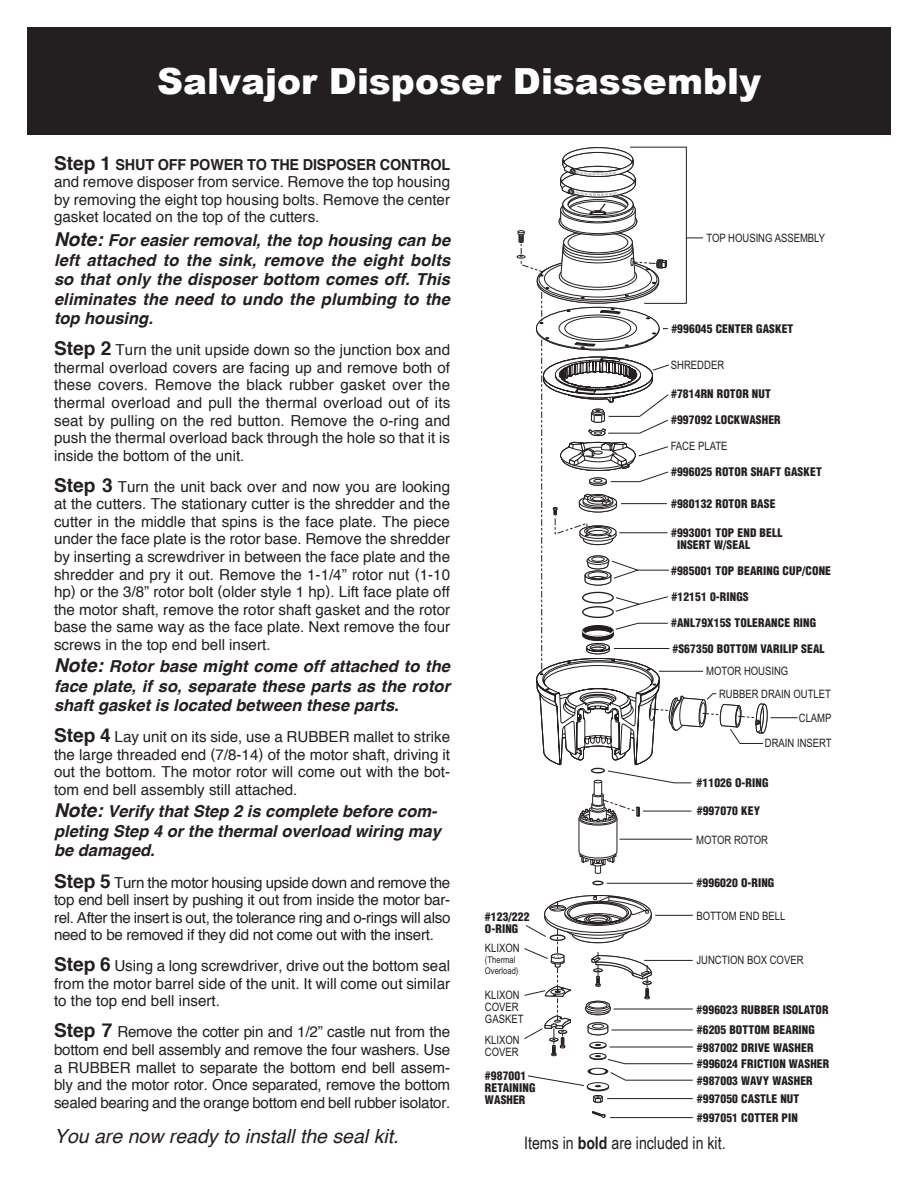
<style>
.page{position:relative;width:918px;height:1188px;background:#fff}
.page>*{position:absolute;margin:0;border:0;box-sizing:border-box;transform-origin:0 0}
.t1{font:900 36px "Arial";color:#fff}
.t2{font:italic 19.5px "Helvetica";color:#231f20}
.t3{font:17.25px "Arial Narrow";color:#231f20}
.t4{font:italic 700 16.5px/19.5px "Helvetica";color:#231f20}
.t5{font:15.15px/17.5px "Helvetica";color:#231f20;text-align:justify}
.t6{font:900 condensed 11.55px/12px "Helvetica";letter-spacing:.01em;color:#231f20}
.t7{font:11.55px/12px "Arial Narrow";color:#231f20}
.t8{font:9.3px/10.6px "Arial Narrow";color:#231f20}
.s1{font-weight:700;font-size:19.2px}
.s2{font-weight:700}
.s3{font-size:19.2px}
</style>
<div class="page">
<div style="left:27px;top:27px;width:864px;height:108px;background:#231f20"></div>
<svg style="left:524px;top:147px;width:274px;height:971px"></svg>
<p class="t1" style="left:157px;top:55px;width:605px">Salvajor Disposer Disassembly</p>
<p class="t5" style="left:54px;top:156px;width:398px"><span class="s1">Step 1</span> <span class="s2">SHUT OFF POWER TO THE DISPOSER CONTROL </span>and remove disposer from service. Remove the top housing by removing the eight top housing bolts. Remove the center gasket located on the top of the cutters.</p>
<p class="t4" style="left:54px;top:231px;width:398px"><span class="s3">Note:</span> For easier removal, the top housing can be</p>
<p class="t4" style="left:54px;top:250px;width:398px">left attached to the sink, remove the eight bolts so that only the disposer bottom comes off. This</p>
<p class="t4" style="left:54px;top:289px;width:398px">eliminates the need to undo the plumbing to the top housing.</p>
<p class="t5" style="left:54px;top:342px;width:398px"><span class="s1">Step 2</span> Turn the unit upside down so the junction box and thermal overload covers are facing up and remove both of these covers. Remove the black rubber gasket over the thermal overload and pull the thermal overload out of its seat by pulling on the red button. Remove the o-ring and push the thermal overload back through the hole so that it is inside the bottom of the unit.</p>
<p class="t5" style="left:54px;top:478px;width:398px"><span class="s1">Step 3</span> Turn the unit back over and now you are looking at the cutters. The stationary cutter is the shredder and the cutter in the middle that spins is the face plate. The piece under the face plate is the rotor base. Remove the shredder by inserting a screwdriver in between the face plate and the shredder and pry it out. Remove the 1-1/4” rotor nut (1-10 hp) or the 3/8” rotor bolt (older style 1 hp). Lift face plate off the motor shaft, remove the rotor shaft gasket and the rotor base the same way as the face plate. Next remove the four screws in the top end bell insert.</p>
<p class="t4" style="left:54px;top:657px;width:398px"><span class="s3">Note:</span> Rotor base might come off attached to the</p>
<p class="t4" style="left:54px;top:676px;width:398px">face plate, if so, separate these parts as the rotor shaft gasket is located between these parts.</p>
<p class="t5" style="left:54px;top:729px;width:398px"><span class="s1">Step 4</span> Lay unit on its side, use a RUBBER mallet to strike the large threaded end (7/8-14) of the motor shaft, driving it out the bottom. The motor rotor will come out with the bot&shy;tom end bell assembly still attached.</p>
<p class="t4" style="left:54px;top:802px;width:385px"><span class="s3">Note:</span> Verify that Step 2 is complete before com-</p>
<p class="t4" style="left:54px;top:821px;width:388px">pleting Step 4 or the thermal overload wiring may</p>
<p class="t4" style="left:54px;top:841px;width:102px">be damaged.</p>
<p class="t5" style="left:54px;top:874px;width:398px"><span class="s1">Step 5</span> Turn the motor housing upside down and remove the top end bell insert by pushing it out from inside the motor bar&shy;rel. After the insert is out, the tolerance ring and o-rings will also need to be removed if they did not come out with the insert.</p>
<p class="t5" style="left:54px;top:958px;width:398px"><span class="s1">Step 6</span> Using a long screwdriver, drive out the bottom seal from the motor barrel side of the unit. It will come out similar to the top end bell insert.</p>
<p class="t5" style="left:54px;top:1024px;width:398px"><span class="s1">Step 7</span> Remove the cotter pin and 1/2” castle nut from the bottom end bell assembly and remove the four washers. Use a RUBBER mallet to separate the bottom end bell assem&shy;bly and the motor rotor. Once separated, remove the bottom sealed bearing and the orange bottom end bell rubber isolator.</p>
<p class="t2" style="left:54px;top:1121px;width:346px">You are now ready to install the seal kit.</p>
<p class="t3" style="left:524px;top:1131px;width:203px">Items in <span class="s2">bold</span> are included in kit.</p>
<p class="t7" style="left:706px;top:232px;width:120px">TOP HOUSING ASSEMBLY</p>
<p class="t6" style="left:671px;top:322px;width:124px">#996045 CENTER GASKET</p>
<p class="t7" style="left:671px;top:358px;width:55px">SHREDDER</p>
<p class="t6" style="left:671px;top:387px;width:101px">#7814RN ROTOR NUT</p>
<p class="t6" style="left:671px;top:414px;width:111px">#997092 LOCKWASHER</p>
<p class="t7" style="left:671px;top:440px;width:58px">FACE PLATE</p>
<p class="t6" style="left:671px;top:466px;width:152px">#996025 ROTOR SHAFT GASKET</p>
<p class="t6" style="left:671px;top:497px;width:106px">#980132 ROTOR BASE</p>
<p class="t6" style="left:677px;top:526px;width:107px;text-indent:-6px">#993001 TOP END BELL<br>INSERT W/SEAL</p>
<p class="t6" style="left:671px;top:565px;width:161px">#985001 TOP BEARING CUP/CONE</p>
<p class="t6" style="left:672px;top:590px;width:79px">#12151 0-RINGS</p>
<p class="t6" style="left:671px;top:611px;width:155px;line-height:25px">#ANL79X15S TOLERANCE RING #S67350 BOTTOM VARILIP SEAL</p>
<p class="t7" style="left:719px;top:659px;width:113px;line-height:22.8px;text-indent:-13px">MOTOR HOUSING<br>RUBBER DRAIN OUTLET</p>
<p class="t7" style="left:765px;top:705px;width:68px;line-height:25px;text-align:right">CLAMP<br>DRAIN INSERT</p>
<p class="t6" style="left:697px;top:777px;width:73px">#11026 O-RING</p>
<p class="t6" style="left:697px;top:805px;width:65px">#997070 KEY</p>
<p class="t7" style="left:696px;top:833px;width:73px">MOTOR ROTOR</p>
<p class="t6" style="left:697px;top:877px;width:79px">#996020 O-RING</p>
<p class="t7" style="left:696px;top:910px;width:91px">BOTTOM END BELL</p>
<p class="t7" style="left:696px;top:954px;width:109px">JUNCTION BOX COVER</p>
<p class="t6" style="left:485px;top:911px;width:46px">#123/222<br>O-RING</p>
<p class="t7" style="left:485px;top:942px;width:36px">KLIXON</p>
<p class="t8" style="left:485px;top:954px;width:35px">(Thermal<br>Overload)</p>
<p class="t7" style="left:485px;top:988px;width:40px">KLIXON<br>COVER<br>GASKET</p>
<p class="t7" style="left:485px;top:1034px;width:36px">KLIXON<br>COVER</p>
<p class="t6" style="left:485px;top:1070px;width:52px">#987001<br>RETAINING<br>WASHER</p>
<p class="t6" style="left:697px;top:999px;width:133px;line-height:20.9px">#996023 RUBBER ISOLATOR #6205 BOTTOM BEARING</p>
<p class="t6" style="left:697px;top:1039px;width:134px;line-height:16.4px">#987002 DRIVE WASHER #996024 FRICTION WASHER #987003 WAVY WASHER</p>
<p class="t6" style="left:697px;top:1088px;width:104px;line-height:19.6px">#997050 CASTLE NUT #997051 COTTER PIN</p>
</div>
